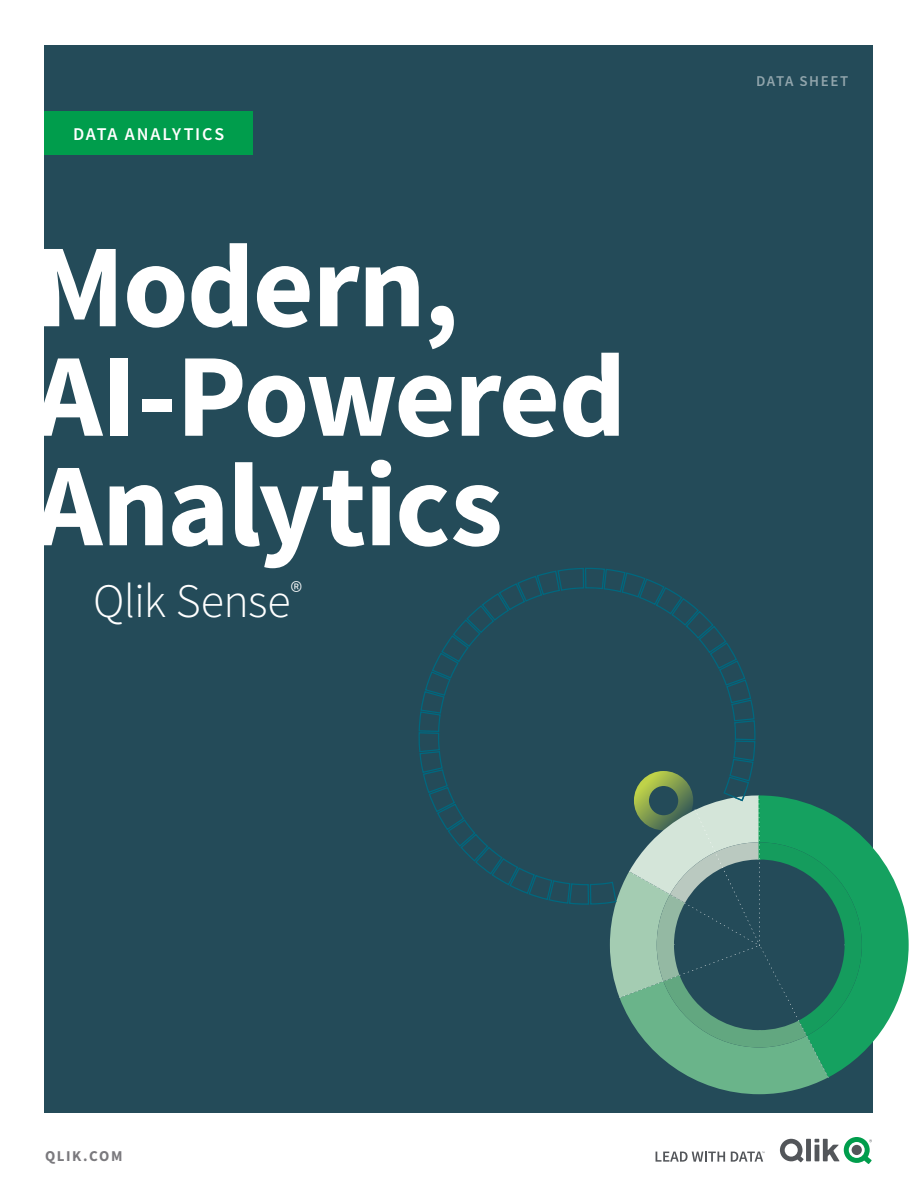
<style>
.page{position:relative;width:918px;height:1188px;background:#fff}
.page>*{position:absolute;margin:0;border:0;box-sizing:border-box;transform-origin:0 0}
.t1{font:700 118.5px/109.5px "Source Sans Pro";letter-spacing:-.015em;color:#fff}
.t2{font:300 48px "Source Sans Pro";letter-spacing:-.01em;color:#fff}
.t3{font:600 18px "Source Sans Pro";letter-spacing:.095em;color:#fff}
.t4{font:600 15px "Source Sans Pro";letter-spacing:.1em;color:#fff}
.t5{font:700 15px "Source Sans Pro";letter-spacing:.105em;color:#7a797d}
</style>
<div class="page">
<svg style="left:780px;top:1137px;width:92px;height:27px"></svg>
<svg style="left:656px;top:1152px;width:69px;height:10px"></svg>
<svg style="left:731px;top:1152px;width:34px;height:10px"></svg>
<div style="left:44px;top:45px;width:828px;height:1068px;background:#244b59"></div>
<svg style="left:419px;top:568px;width:490px;height:526px"></svg>
<div style="left:44px;top:112px;width:209px;height:43px;background:#009d4c"></div>
<p class="t3" style="left:73px;top:123px;width:153px">DATA ANALYTICS</p>
<p class="t1" style="left:34px;top:240px;width:593px">Modern,<br>AI-Powered<br>Analytics</p>
<p class="t2" style="left:93px;top:582px;width:210px">Qlik Sense<sup>®</sup></p>
<p class="t4" style="left:756px;top:72px;width:94px">DATA SHEET</p>
<p class="t5" style="left:45px;top:1150px;width:79px">QLIK.COM</p>
</div>
